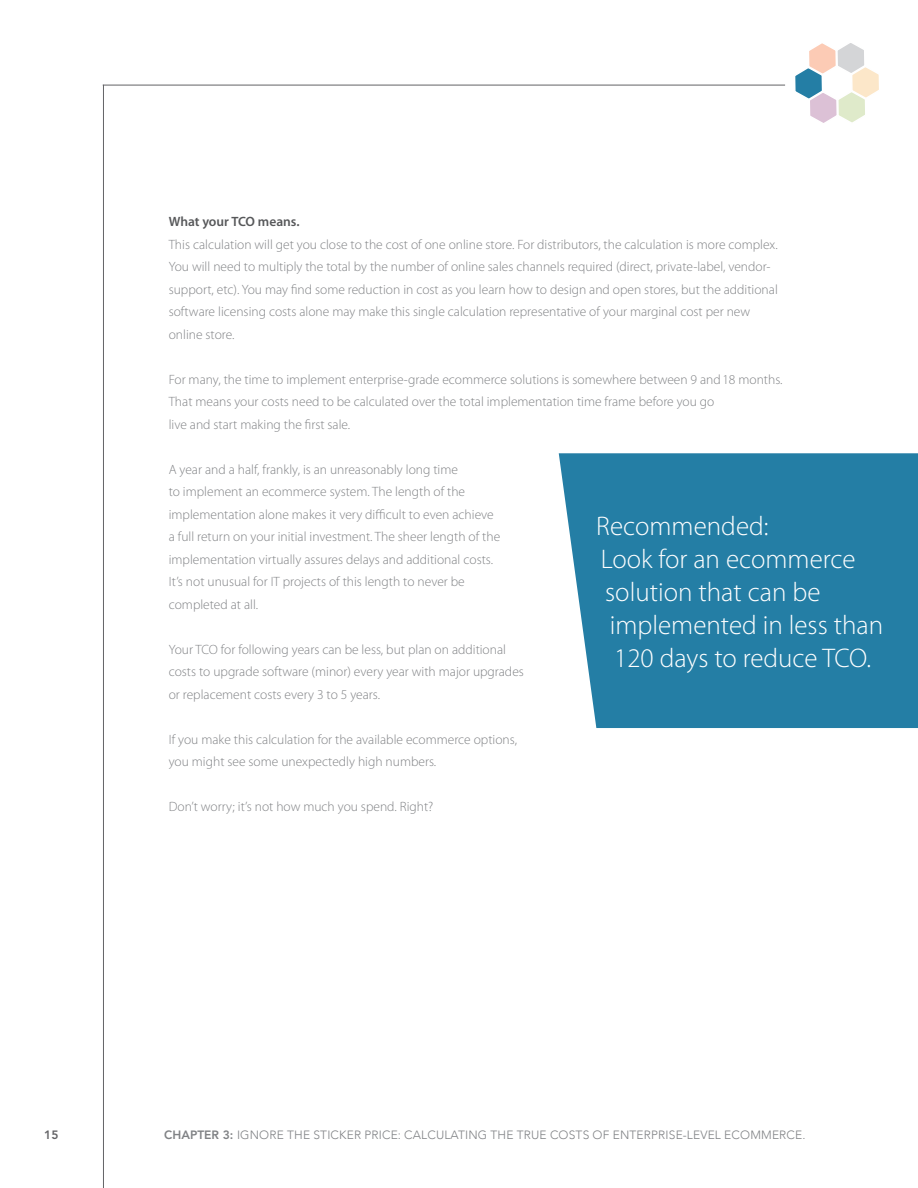
<style>
.page{position:relative;width:918px;height:1188px;background:#fff}
.page>*{position:absolute;margin:0;border:0;box-sizing:border-box;transform-origin:0 0}
.t1{font:300 27px "Myriad Pro";color:#fff}
.t2{font:300 13.5px/22.5px "Myriad Pro";color:#808285}
.t3{font:600 13.5px "Myriad Pro";color:#57585a}
.t4{font:300 12px "Avenir";letter-spacing:.015em;color:#808285}
.t5{font:800 12px "Avenir";color:#636366}
.s1{font-weight:800}
</style>
<div class="page">
<svg style="left:795px;top:43px;width:84px;height:80px"></svg>
<hr style="left:103px;top:85px;width:1px;height:1103px;background:#636366">
<hr style="left:103px;top:85px;width:682px;height:1px;background:#636366">
<div style="left:559px;top:453px;width:359px;height:275px;background:#247ea5"></div>
<p class="t3" style="left:169px;top:213px;width:132px">What your TCO means.</p>
<p class="t2" style="left:169px;top:233px;width:611px">This calculation will get you close to the cost of one online store. For distributors, the calculation is more complex.<br>You will need to multiply the total by the number of online sales channels required (direct, private-label, vendor&shy;support, etc). You may find some reduction in cost as you learn how to design and open stores, but the additional software licensing costs alone may make this single calculation representative of your marginal cost per new online store.</p>
<p class="t2" style="left:169px;top:368px;width:615px">For many, the time to implement enterprise-grade ecommerce solutions is somewhere between 9 and 18 months.<br>That means your costs need to be calculated over the total implementation time frame before you go<br>live and start making the first sale.</p>
<p class="t2" style="left:169px;top:458px;width:333px">A year and a half, frankly, is an unreasonably long time<br>to implement an ecommerce system. The length of the implementation alone makes it very difficult to even achieve a full return on your initial investment. The sheer length of the implementation virtually assures delays and additional costs.<br>It’s not unusual for IT projects of this length to never be completed at all.</p>
<p class="t2" style="left:169px;top:638px;width:357px">Your TCO for following years can be less, but plan on additional costs to upgrade software (minor) every year with major upgrades or replacement costs every 3 to 5 years.</p>
<p class="t2" style="left:169px;top:728px;width:350px">If you make this calculation for the available ecommerce options, you might see some unexpectedly high numbers.</p>
<p class="t2" style="left:169px;top:795px;width:266px">Don’t worry; it’s not how much you spend. Right?</p>
<p class="t1" style="left:596px;top:510px;width:174px">Recommended:</p>
<p class="t1" style="left:601px;top:543px;width:256px">Look for an ecommerce</p>
<p class="t1" style="left:605px;top:576px;width:217px">solution that can be</p>
<p class="t1" style="left:610px;top:609px;width:275px">implemented in less than</p>
<p class="t1" style="left:614px;top:642px;width:259px">120 days to reduce TCO.</p>
<p class="t5" style="left:44px;top:1127px;width:16px">15</p>
<p class="t4" style="left:164px;top:1127px;width:643px"><span class="s1">CHAPTER 3:</span> IGNORE THE STICKER PRICE: CALCULATING THE TRUE COSTS OF ENTERPRISE-LEVEL ECOMMERCE.</p>
</div>
